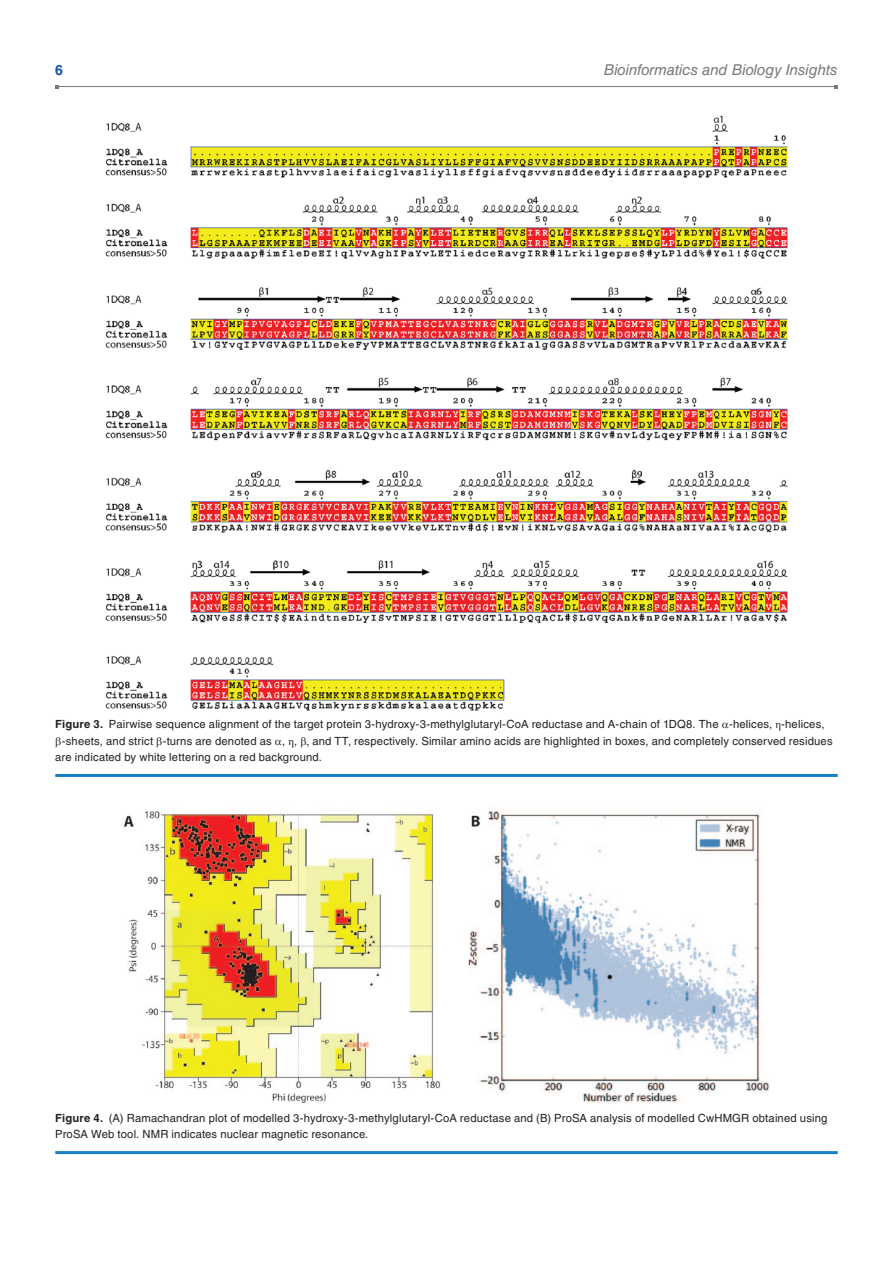
<style>
.page{position:relative;width:893px;height:1263px;background:#fff}
.page>*{position:absolute;margin:0;border:0;box-sizing:border-box;transform-origin:0 0}
.t1{font:italic 15px "Helvetica LT Std";letter-spacing:-.005em;color:#76787b}
.t2{font:700 14.25px "Helvetica LT Std";color:#1055a4}
.t3{font:11.25px/16.5px "Helvetica LT Std";letter-spacing:.015em;color:#231f20}
.s1{font-weight:700}
.s2{font-family:"Minion Pro"}
</style>
<div class="page">
<hr style="left:57px;top:86px;width:779px;height:1px;background:#76787b">
<hr style="left:55px;top:774px;width:783px;height:3px;background:#1582c5">
<img style="left:105px;top:115px;width:683px;height:596px">
<hr style="left:55px;top:1151px;width:783px;height:3px;background:#1582c5">
<img style="left:123px;top:810px;width:647px;height:293px">
<p class="t2" style="left:55px;top:61px;width:9px">6</p>
<h1 class="t1" style="left:604px;top:61px;width:235px">Bioinformatics and Biology Insights</h1>
<p class="t3" style="left:62px;top:716px;width:764px;text-indent:-7px"><span class="s1">Figure 3.</span> Pairwise sequence alignment of the target protein 3-hydroxy-3-methylglutaryl-CoA reductase and A-chain of 1DQ8. The -helices, <span class="s2">η</span>-helices, -sheets, and strict -turns are denoted as , <span class="s2">η</span>,</p>
<p class="t3" style="left:55px;top:732px;width:779px;text-indent:257px">and TT, respectively. Similar amino acids are highlighted in boxes, and completely conserved residues are indicated by white lettering on a red background.</p>
<p class="t3" style="left:55px;top:1109px;width:774px"><span class="s1">Figure 4.</span> (A) Ramachandran plot of modelled 3-hydroxy-3-methylglutaryl-CoA reductase and (B) ProSA analysis of modelled CwHMGR obtained using<br>ProSA Web tool. NMR indicates nuclear magnetic resonance.</p>
</div>
